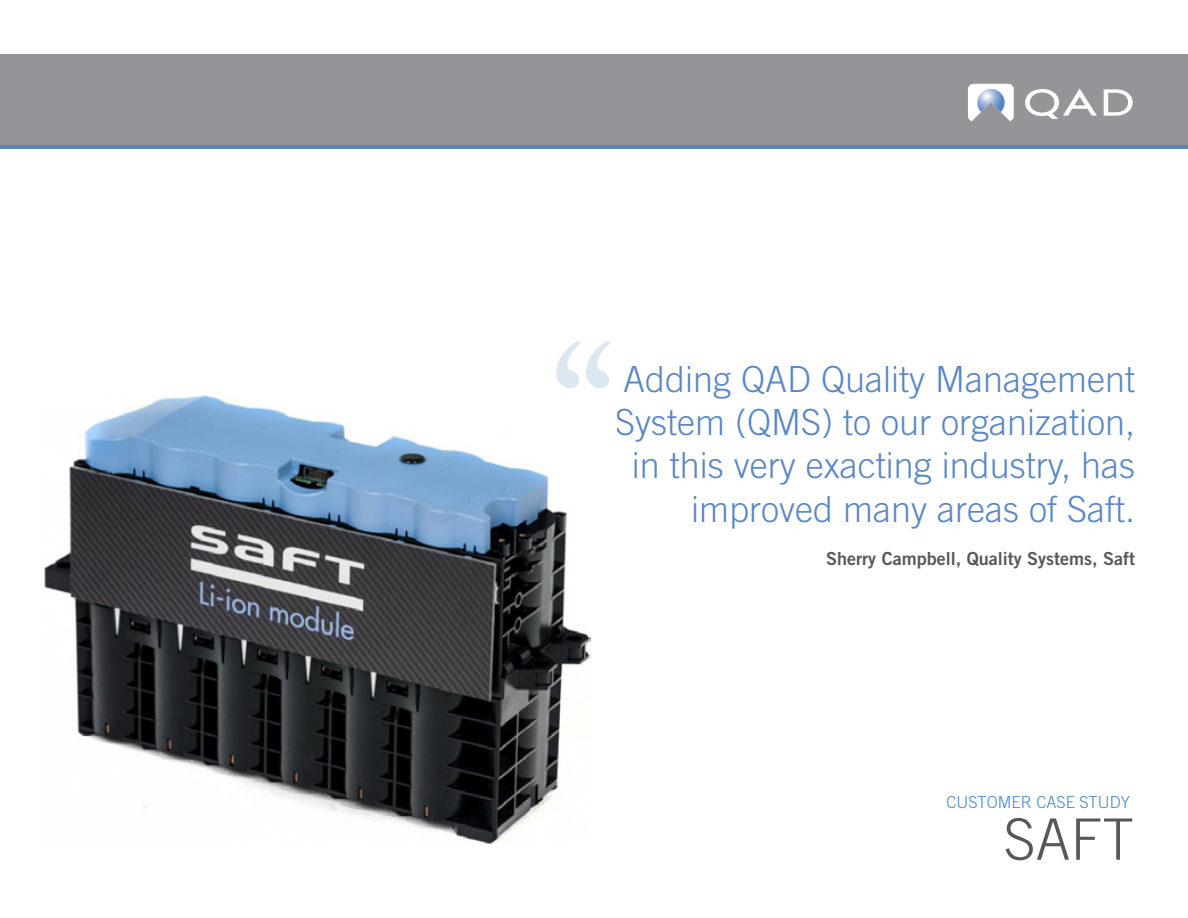
<style>
.page{position:relative;width:1188px;height:918px;background:#fff}
.page>*{position:absolute;margin:0;border:0;box-sizing:border-box;transform-origin:0 0}
.Cover_Title{font:300 57.15px "Trade Gothic LT Std";color:#57585a}
.t1{font:300 36px/43.2px "Trade Gothic LT Std";color:#5a87c5;text-align:right}
.t2{font:18px "Trade Gothic LT Std Bd 2";color:#57585a}
.t3{font:300 16.5px "Trade Gothic LT Std";color:#4887c5}
</style>
<div class="page">
<svg style="left:556px;top:341px;width:54px;height:47px"></svg>
<img style="left:44px;top:395px;width:548px;height:449px">
<svg style="left:0;top:144px;width:1188px;height:5px;background:#6389bc"></svg>
<div style="left:0;top:54px;width:1188px;height:90px;background:#939598"></div>
<svg style="left:1104px;top:89px;width:29px;height:27px"></svg>
<svg style="left:1025px;top:88px;width:72px;height:31px"></svg>
<svg style="left:968px;top:84px;width:46px;height:37px"></svg>
<p class="t1" style="left:615px;top:357px;width:522px">Adding QAD Quality Management<br>System (QMS) to our organization, in this very exacting industry, has improved many areas of Saft.</p>
<p class="t2" style="left:826px;top:547px;width:310px">Sherry Campbell, Quality Systems, Saft</p>
<p class="t3" style="left:946px;top:792px;width:185px">CUSTOMER CASE STUDY</p>
<p class="Cover_Title" style="left:1004px;top:806px;width:132px">SAFT</p>
</div>
